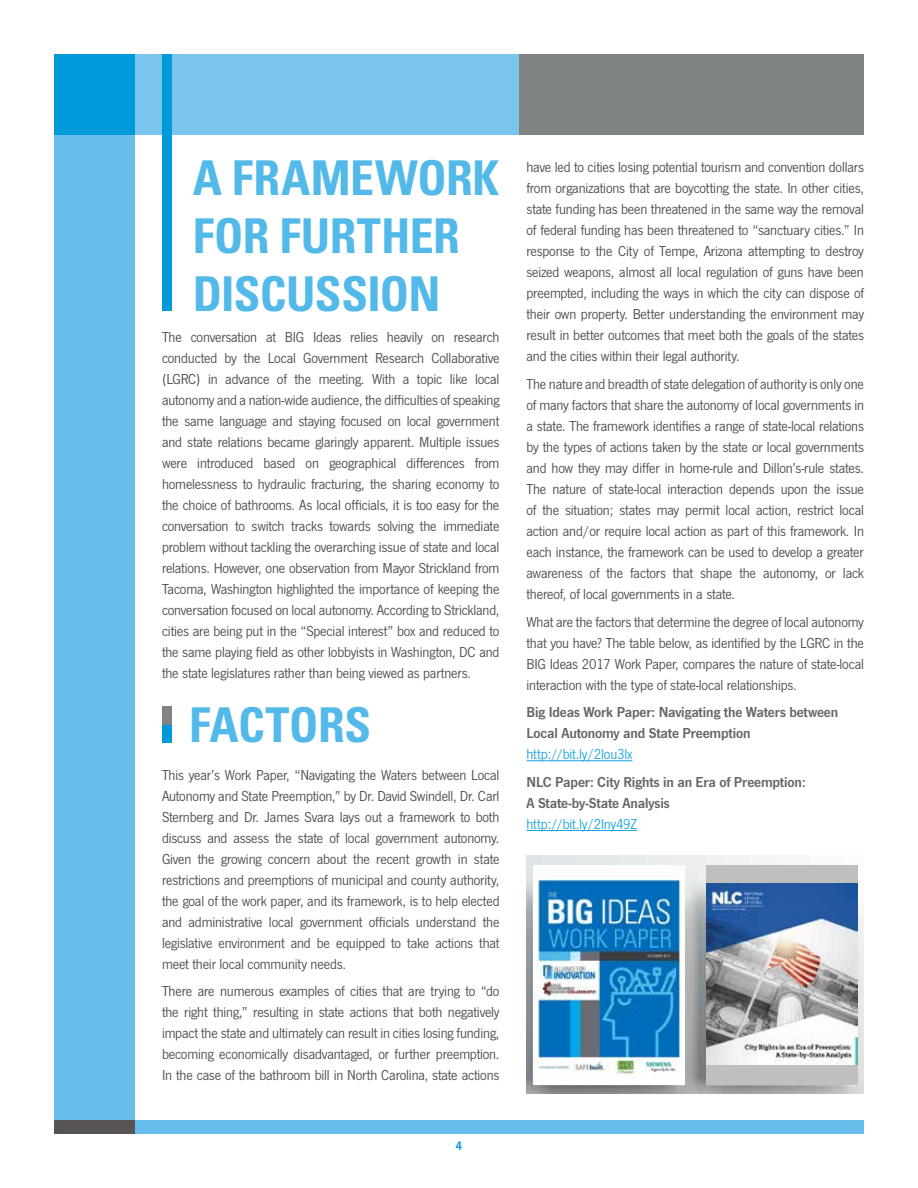
<style>
.page{position:relative;width:918px;height:1188px;background:#fff}
.page>*{position:absolute;margin:0;border:0;box-sizing:border-box;transform-origin:0 0}
.t1{font:700 condensed 48px/57.6px "Univers LT Std";letter-spacing:-.01em;color:#52b9e9}
.t2{font:15px/21px "News Got";letter-spacing:-.01em;color:#4d4d4f;text-align:justify}
.t3{font:15px/21px "News Got Dem";letter-spacing:-.01em;color:#6a6564}
.t4{font:15px "News Got";letter-spacing:-.01em;color:#1da5de}
.t5{font:12.75px "News Got Dem";color:#009ada}
</style>
<div class="page">
<div style="left:54px;top:54px;width:81px;height:1080px;background:#67beeb"></div>
<div style="left:54px;top:54px;width:810px;height:81px;background:#009ada"></div>
<div style="left:54px;top:1120px;width:810px;height:14px;background:#575453"></div>
<div style="left:135px;top:54px;width:729px;height:81px;background:#7ac4ed"></div>
<div style="left:135px;top:1120px;width:729px;height:14px;background:#67beeb"></div>
<div style="left:520px;top:54px;width:344px;height:81px;background:#808384"></div>
<hr style="left:526px;top:760px;width:106px;height:1px;background:#1da5de">
<hr style="left:526px;top:830px;width:111px;height:1px;background:#1da5de">
<div style="left:162px;top:54px;width:10px;height:256px;background:#009ada"></div>
<div style="left:162px;top:725px;width:10px;height:18px;background:#009ada"></div>
<div style="left:162px;top:706px;width:10px;height:19px;background:#808384"></div>
<img style="left:526px;top:856px;width:338px;height:238px">
<img style="left:534px;top:865px;width:151px;height:219px">
<div style="left:706px;top:865px;width:152px;height:219px;background:#c0bfbf"></div>
<img style="left:706px;top:883px;width:152px;height:182px">
<h1 class="t1" style="left:193px;top:149px;width:308px">A FRAMEWORK<br>FOR FURTHER<br>DISCUSSION</h1>
<p class="t2" style="left:162px;top:327px;width:339px">The conversation at BIG Ideas relies heavily on research conducted by the Local Government Research Collaborative (LGRC) in advance of the meeting. With a topic like local autonomy and a nation-wide audience, the difficulties of speaking the same language and staying focused on local government and state relations became glaringly apparent. Multiple issues were introduced based on geographical differences from homelessness to hydraulic fracturing, the sharing economy to the choice of bathrooms. As local officials, it is too easy for the conversation to switch tracks towards solving the immediate problem without tackling the overarching issue of state and local relations. However, one observation from Mayor Strickland from Tacoma, Washington highlighted the importance of keeping the conversation focused on local autonomy. According to Strickland, cities are being put in the “Special interest” box and reduced to the same playing field as other lobbyists in Washington, DC and the state legislatures rather than being viewed as partners.</p>
<h1 class="t1" style="left:189px;top:696px;width:184px">FACTORS</h1>
<p class="t2" style="left:162px;top:764px;width:339px">This year’s Work Paper, “Navigating the Waters between Local Autonomy and State Preemption,” by Dr. David Swindell, Dr. Carl Sternberg and Dr. James Svara lays out a framework to both discuss and assess the state of local government autonomy.<br>Given the growing concern about the recent growth in state restrictions and preemptions of municipal and county authority, the goal of the work paper, and its framework, is to help elected and administrative local government officials understand the legislative environment and be equipped to take actions that meet their local community needs.</p>
<p class="t2" style="left:162px;top:981px;width:339px">There are numerous examples of cities that are trying to “do the right thing,” resulting in state actions that both negatively impact the state and ultimately can result in cities losing funding, becoming economically disadvantaged, or further preemption.<br>In the case of the bathroom bill in North Carolina, state actions</p>
<p class="t5" style="left:456px;top:1139px;width:8px">4</p>
<p class="t2" style="left:526px;top:157px;width:339px">have led to cities losing potential tourism and convention dollars from organizations that are boycotting the state. In other cities, state funding has been threatened in the same way the removal of federal funding has been threatened to “sanctuary cities.” In response to the City of Tempe, Arizona attempting to destroy seized weapons, almost all local regulation of guns have been preempted, including the ways in which the city can dispose of their own property. Better understanding the environment may result in better outcomes that meet both the goals of the states and the cities within their legal authority.</p>
<p class="t2" style="left:526px;top:374px;width:339px">The nature and breadth of state delegation of authority is only one of many factors that share the autonomy of local governments in a state. The framework identifies a range of state-local relations by the types of actions taken by the state or local governments and how they may differ in home-rule and Dillon’s-rule states.<br>The nature of state-local interaction depends upon the issue of the situation; states may permit local action, restrict local action and/or require local action as part of this framework. In each instance, the framework can be used to develop a greater awareness of the factors that shape the autonomy, or lack thereof, of local governments in a state.</p>
<p class="t2" style="left:526px;top:611px;width:339px">What are the factors that determine the degree of local autonomy that you have? The table below, as identified by the LGRC in the BIG Ideas 2017 Work Paper, compares the nature of state-local interaction with the type of state-local relationships.</p>
<p class="t3" style="left:526px;top:702px;width:313px">Big Ideas Work Paper: Navigating the Waters between<br>Local Autonomy and State Preemption</p>
<p class="t4" style="left:526px;top:746px;width:107px">http://bit.ly/2lou3lx</p>
<p class="t3" style="left:526px;top:772px;width:281px">NLC Paper: City Rights in an Era of Preemption:<br>A State-by-State Analysis</p>
<p class="t4" style="left:526px;top:816px;width:112px">http://bit.ly/2lny49Z</p>
</div>
